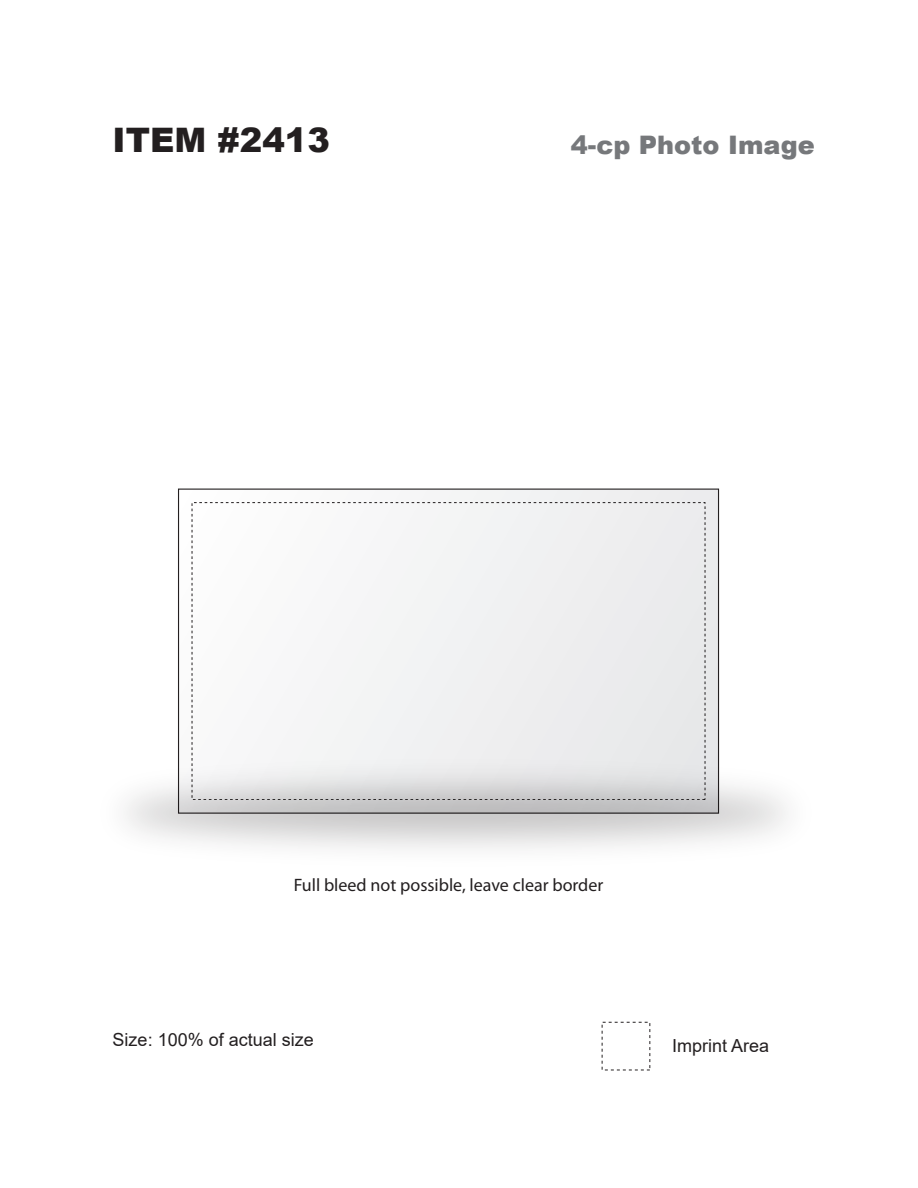
<style>
.page{position:relative;width:918px;height:1188px;background:#fff}
.page>*{position:absolute;margin:0;border:0;box-sizing:border-box;transform-origin:0 0}
.t1{font:900 33.75px "Arial";color:#231f20}
.t2{font:900 25.5px "Arial";color:#76787b}
.t3{font:18px "Myriad Pro";color:#231f20}
.t4{font:18px "Arial";color:#231f20}
</style>
<div class="page">
<svg style="left:180px;top:491px;width:537px;height:321px"></svg>
<h1 class="t1" style="left:113px;top:115px;width:219px">ITEM #2413</h1>
<h2 class="t2" style="left:571px;top:127px;width:246px">4-cp Photo Image</h2>
<p class="t3" style="left:294px;top:876px;width:311px">Full bleed not possible, leave clear border</p>
<p class="t4" style="left:113px;top:1027px;width:203px">Size: 100% of actual size</p>
<p class="t4" style="left:672px;top:1033px;width:99px">Imprint Area</p>
</div>
